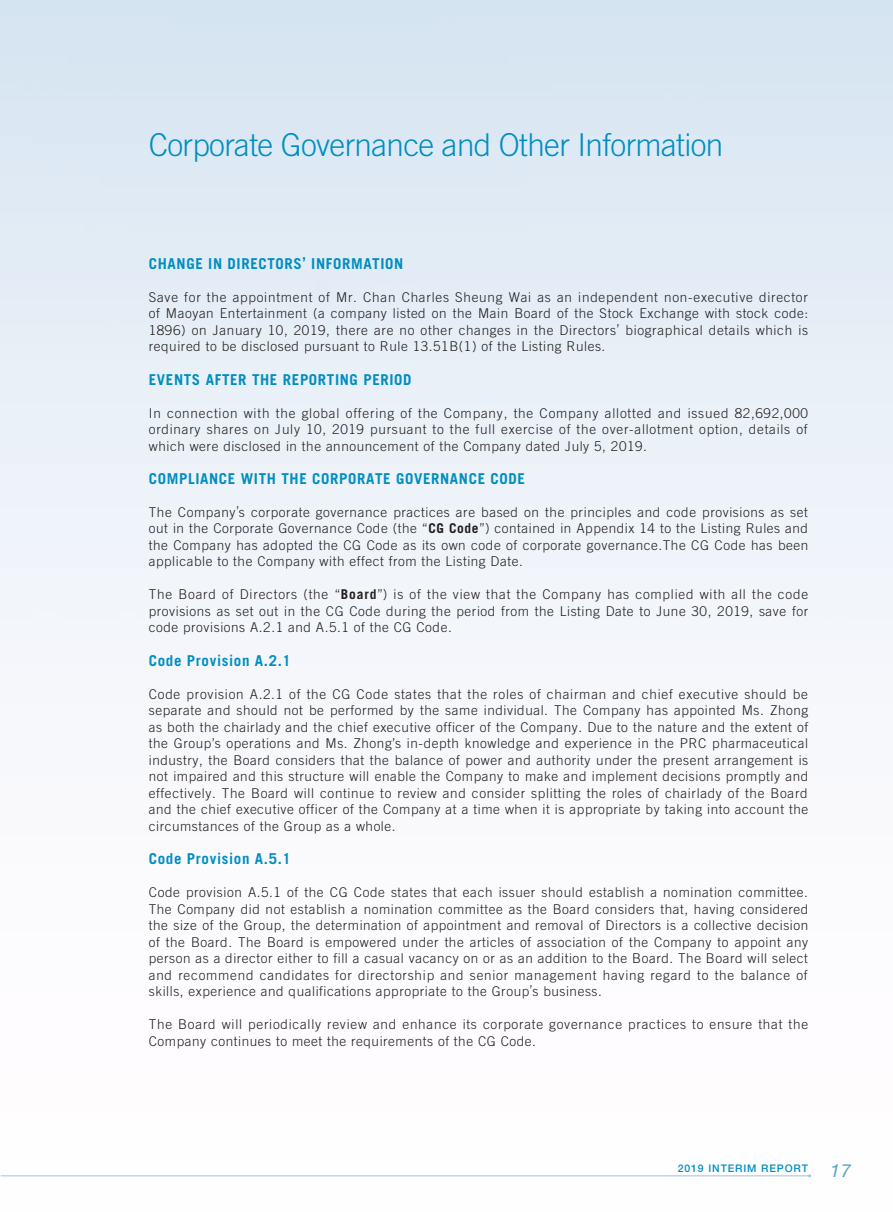
<style>
.page{position:relative;width:893px;height:1212px;background:#fff}
.page>*{position:absolute;margin:0;border:0;box-sizing:border-box;transform-origin:0 0}
.t1{font:300 31.5px "Trade Gothic LT Std";letter-spacing:-.02em;color:#008ec1}
.t2{font:700 15px "Trade Gothic LT Std";letter-spacing:.04em;color:#008ec1}
.t3{font:300 13.5px/16.5px "Trade Gothic LT Std";letter-spacing:.04em;color:#231f20;text-align:justify}
.t4{font:500 10.5px "Helvetica Neue LT Std";letter-spacing:.08em;color:#008ec1}
.s1{font-weight:700}
.s2{font-weight:400;font-style:italic;font-size:18px;color:#54a3ce}
</style>
<div class="page">
<hr style="left:1px;top:1175px;width:809px;height:1px;background:#9cc5e0">
<h1 class="t1" style="left:149px;top:126px;width:576px">Corporate Governance and Other Information</h1>
<p class="t2" style="left:149px;top:254px;width:256px">CHANGE IN DIRECTORS’ INFORMATION</p>
<p class="t3" style="left:149px;top:289px;width:661px">Save for the appointment of Mr. Chan Charles Sheung Wai as an independent non-executive director of Maoyan Entertainment (a company listed on the Main Board of the Stock Exchange with stock code:<br>1896) on January 10, 2019, there are no other changes in the Directors’ biographical details which is required to be disclosed pursuant to Rule 13.51B(1) of the Listing Rules.</p>
<p class="t2" style="left:149px;top:370px;width:264px">EVENTS AFTER THE REPORTING PERIOD</p>
<p class="t3" style="left:149px;top:404px;width:661px">In connection with the global offering of the Company, the Company allotted and issued 82,692,000 ordinary shares on July 10, 2019 pursuant to the full exercise of the over-allotment option, details of which were disclosed in the announcement of the Company dated July 5, 2019.</p>
<p class="t2" style="left:149px;top:469px;width:378px">COMPLIANCE WITH THE CORPORATE GOVERNANCE CODE</p>
<p class="t3" style="left:149px;top:504px;width:661px">The Company’s corporate governance practices are based on the principles and code provisions as set out in the Corporate Governance Code (the “<span class="s1">CG Code</span>”) contained in Appendix 14 to the Listing Rules and the Company has adopted the CG Code as its own code of corporate governance.The CG Code has been applicable to the Company with effect from the Listing Date.</p>
<p class="t3" style="left:149px;top:586px;width:661px">The Board of Directors (the “<span class="s1">Board</span>”) is of the view that the Company has complied with all the code provisions as set out in the CG Code during the period from the Listing Date to June 30, 2019, save for code provisions A.2.1 and A.5.1 of the CG Code.</p>
<p class="t2" style="left:149px;top:651px;width:144px">Code Provision A.2.1</p>
<p class="t3" style="left:149px;top:685px;width:661px">Code provision A.2.1 of the CG Code states that the roles of chairman and chief executive should be separate and should not be performed by the same individual. The Company has appointed Ms. Zhong as both the chairlady and the chief executive officer of the Company. Due to the nature and the extent of the Group’s operations and Ms. Zhong’s in-depth knowledge and experience in the PRC pharmaceutical industry, the Board considers that the balance of power and authority under the present arrangement is not impaired and this structure will enable the Company to make and implement decisions promptly and effectively. The Board will continue to review and consider splitting the roles of chairlady of the Board and the chief executive officer of the Company at a time when it is appropriate by taking into account the circumstances of the Group as a whole.</p>
<p class="t2" style="left:149px;top:849px;width:144px">Code Provision A.5.1</p>
<p class="t3" style="left:149px;top:884px;width:661px">Code provision A.5.1 of the CG Code states that each issuer should establish a nomination committee.<br>The Company did not establish a nomination committee as the Board considers that, having considered the size of the Group, the determination of appointment and removal of Directors is a collective decision of the Board. The Board is empowered under the articles of association of the Company to appoint any person as a director either to fill a casual vacancy on or as an addition to the Board. The Board will select and recommend candidates for directorship and senior management having regard to the balance of skills, experience and qualifications appropriate to the Group’s business.</p>
<p class="t3" style="left:149px;top:1016px;width:661px">The Board will periodically review and enhance its corporate governance practices to ensure that the<br>Company continues to meet the requirements of the CG Code.</p>
<p class="t4" style="left:678px;top:1162px;width:174px">2019 INTERIM REPORT <span class="s2">17</span></p>
</div>
